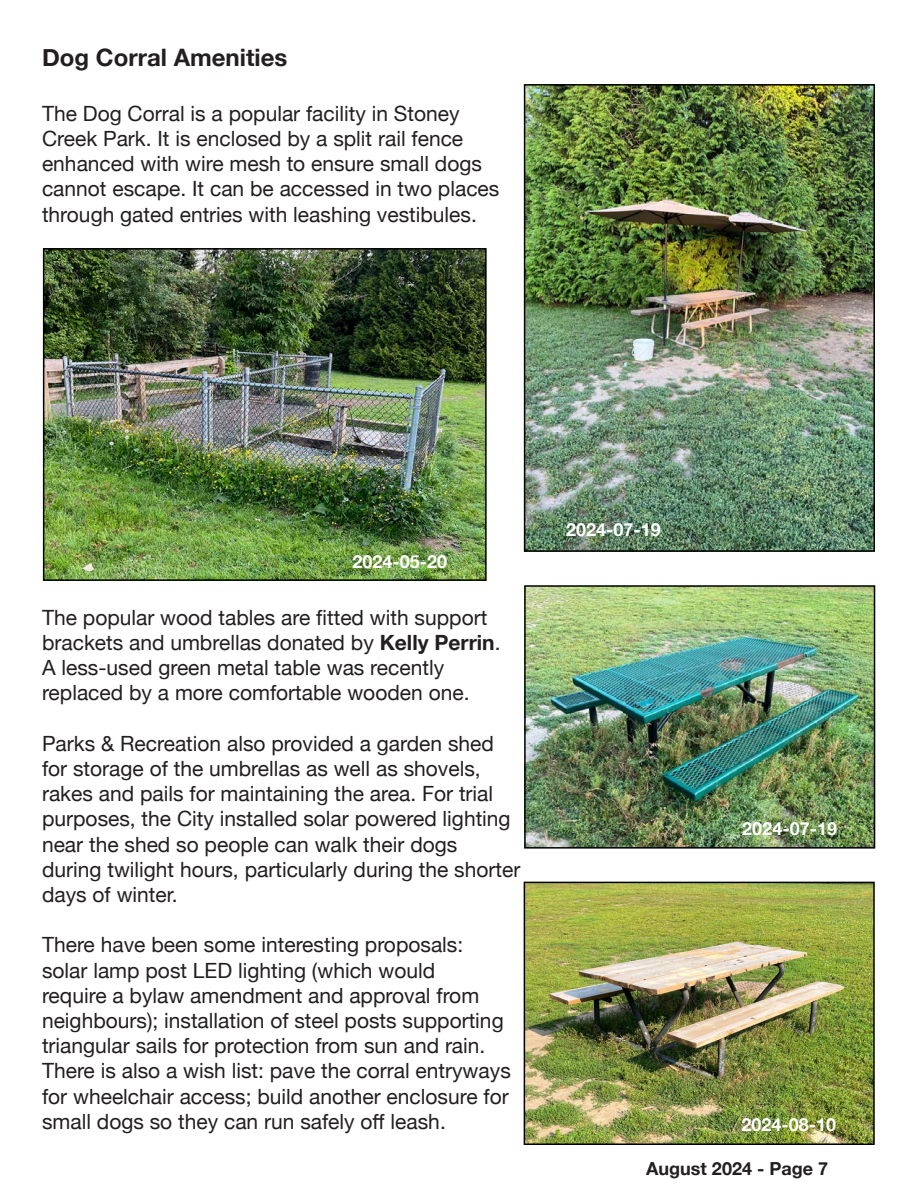
<style>
.page{position:relative;width:918px;height:1188px;background:#fff}
.page>*{position:absolute;margin:0;border:0;box-sizing:border-box;transform-origin:0 0}
.t1{font:700 24px "Helvetica Neue";color:#231f20}
.t2{font:21px/25.2px "Helvetica Neue";color:#231f20}
.t3{font:700 18px "Helvetica Neue";color:#fff}
.t4{font:700 18px "Helvetica Neue";color:#231f20}
.s1{font-weight:700}
</style>
<div class="page">
<img style="left:527px;top:87px;width:345px;height:462px">
<div style="left:524px;top:84px;width:351px;height:468px;border:2px solid #000"></div>
<img style="left:527px;top:588px;width:345px;height:258px">
<div style="left:524px;top:585px;width:351px;height:264px;border:2px solid #000"></div>
<img style="left:527px;top:885px;width:345px;height:257px">
<div style="left:524px;top:882px;width:351px;height:263px;border:2px solid #000"></div>
<img style="left:46px;top:251px;width:438px;height:327px">
<div style="left:43px;top:248px;width:444px;height:333px;border:2px solid #000"></div>
<p class="t1" style="left:42px;top:39px;width:247px">Dog Corral Amenities</p>
<p class="t2" style="left:42px;top:102px;width:459px">The Dog Corral is a popular facility in Stoney Creek Park. It is enclosed by a split rail fence enhanced with wire mesh to ensure small dogs cannot escape. It can be accessed in two places through gated entries with leashing vestibules.</p>
<p class="t3" style="left:352px;top:548px;width:96px">2024-05-20</p>
<p class="t2" style="left:42px;top:606px;width:460px">The popular wood tables are fitted with support brackets and umbrellas donated by <span class="s1">Kelly Perrin</span>.<br>A less-used green metal table was recently replaced by a more comfortable wooden one.</p>
<p class="t2" style="left:42px;top:732px;width:480px">Parks &amp; Recreation also provided a garden shed for storage of the umbrellas as well as shovels, rakes and pails for maintaining the area. For trial purposes, the City installed solar powered lighting near the shed so people can walk their dogs during twilight hours, particularly during the shorter days of winter.</p>
<p class="t2" style="left:42px;top:933px;width:470px">There have been some interesting proposals: solar lamp post LED lighting (which would<br>require a bylaw amendment and approval from neighbours); installation of steel posts supporting triangular sails for protection from sun and rain.<br>There is also a wish list: pave the corral entryways for wheelchair access; build another enclosure for small dogs so they can run safely off leash.</p>
<p class="t3" style="left:566px;top:515px;width:96px">2024-07-19</p>
<p class="t3" style="left:742px;top:814px;width:96px">2024-07-19</p>
<p class="t3" style="left:742px;top:1110px;width:96px">2024-08-10</p>
<p class="t4" style="left:646px;top:1154px;width:183px">August 2024 - Page 7</p>
</div>
